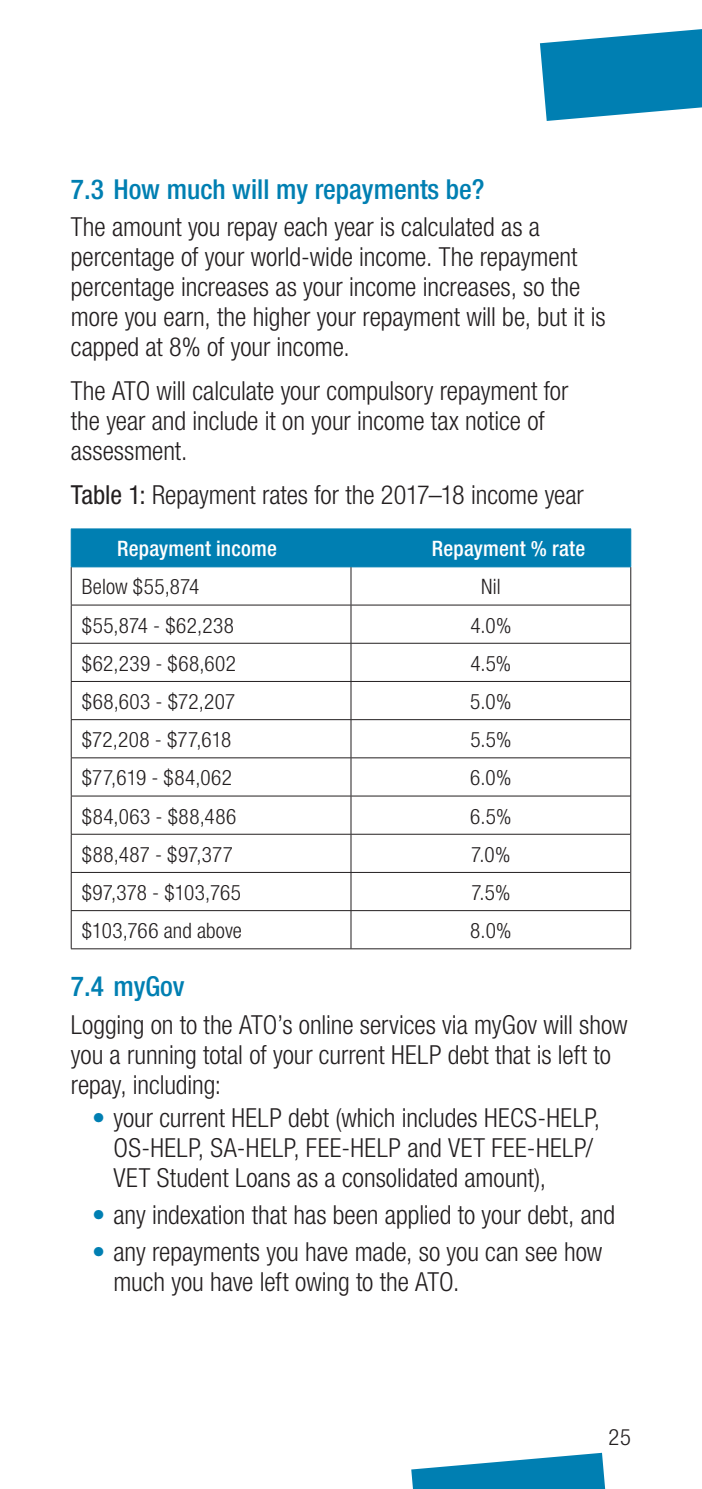
<style>
.page{position:relative;width:702px;height:1489px;background:#fff}
.page>*{position:absolute;margin:0;border:0;box-sizing:border-box;transform-origin:0 0}
.t1{font:500 condensed 27.5px "Helvetica Neue LT";color:#007fb2}
.HELP_Body{font:300 condensed 26.25px/30px "Helvetica Neue LT";color:#231f20}
.HELP_Body_Text_befor{font:300 condensed 26.25px/30px "Helvetica Neue LT";letter-spacing:-.005em;color:#231f20}
.H5_HELP_Table__figur{font:300 condensed 26.25px "Helvetica Neue LT";color:#231f20}
.t2{font:300 condensed 22.5px "Helvetica Neue LT";color:#231f20}
.HELP_Table_body{font:300 condensed 21.25px "Helvetica Neue LT";letter-spacing:.015em;color:#231f20}
.HELP_Table_H1{font:500 condensed 21.25px "Helvetica Neue LT";letter-spacing:.01em;color:#fff}
.s1{font-weight:400}
.s2{color:#007fb2}
</style>
<div class="page">
<svg style="left:540px;top:29px;width:162px;height:92px"></svg>
<svg style="left:411px;top:1452px;width:194px;height:36px"></svg>
<div style="left:72px;top:529px;width:558px;height:37px;background:#007fb2"></div>
<hr style="left:71px;top:529px;width:1px;height:37px;background:#007fb2">
<hr style="left:71px;top:528px;width:280px;height:1px;background:#007fb2">
<hr style="left:71px;top:566px;width:280px;height:1px;background:#007fb2">
<hr style="left:350px;top:529px;width:1px;height:37px;background:#007fb2">
<hr style="left:351px;top:528px;width:280px;height:1px;background:#007fb2">
<hr style="left:630px;top:529px;width:1px;height:37px;background:#007fb2">
<hr style="left:71px;top:567px;width:1px;height:37px;background:#231f20">
<hr style="left:351px;top:566px;width:280px;height:1px;background:#007fb2">
<hr style="left:71px;top:605px;width:1px;height:38px;background:#231f20">
<hr style="left:71px;top:643px;width:1px;height:38px;background:#231f20">
<hr style="left:71px;top:681px;width:1px;height:38px;background:#231f20">
<hr style="left:71px;top:720px;width:1px;height:37px;background:#231f20">
<hr style="left:71px;top:758px;width:1px;height:37px;background:#231f20">
<hr style="left:71px;top:796px;width:1px;height:37px;background:#231f20">
<hr style="left:71px;top:834px;width:1px;height:38px;background:#231f20">
<hr style="left:71px;top:872px;width:1px;height:38px;background:#231f20">
<hr style="left:71px;top:910px;width:1px;height:38px;background:#231f20">
<hr style="left:350px;top:567px;width:1px;height:37px;background:#231f20">
<hr style="left:630px;top:567px;width:1px;height:38px;background:#231f20">
<hr style="left:350px;top:605px;width:1px;height:38px;background:#231f20">
<hr style="left:630px;top:605px;width:1px;height:38px;background:#231f20">
<hr style="left:350px;top:643px;width:1px;height:38px;background:#231f20">
<hr style="left:630px;top:643px;width:1px;height:38px;background:#231f20">
<hr style="left:350px;top:681px;width:1px;height:38px;background:#231f20">
<hr style="left:630px;top:681px;width:1px;height:38px;background:#231f20">
<hr style="left:350px;top:720px;width:1px;height:37px;background:#231f20">
<hr style="left:630px;top:719px;width:1px;height:38px;background:#231f20">
<hr style="left:350px;top:758px;width:1px;height:37px;background:#231f20">
<hr style="left:630px;top:757px;width:1px;height:39px;background:#231f20">
<hr style="left:350px;top:796px;width:1px;height:37px;background:#231f20">
<hr style="left:630px;top:796px;width:1px;height:38px;background:#231f20">
<hr style="left:350px;top:834px;width:1px;height:38px;background:#231f20">
<hr style="left:630px;top:834px;width:1px;height:38px;background:#231f20">
<hr style="left:350px;top:872px;width:1px;height:38px;background:#231f20">
<hr style="left:350px;top:910px;width:1px;height:38px;background:#231f20">
<hr style="left:630px;top:872px;width:1px;height:38px;background:#231f20">
<hr style="left:630px;top:910px;width:1px;height:38px;background:#231f20">
<hr style="left:71px;top:604px;width:280px;height:1px;background:#231f20">
<hr style="left:351px;top:604px;width:279px;height:1px;background:#231f20">
<hr style="left:71px;top:642px;width:280px;height:1px;background:#231f20">
<hr style="left:351px;top:642px;width:279px;height:1px;background:#231f20">
<hr style="left:71px;top:681px;width:280px;height:1px;background:#231f20">
<hr style="left:351px;top:681px;width:279px;height:1px;background:#231f20">
<hr style="left:71px;top:719px;width:280px;height:1px;background:#231f20">
<hr style="left:351px;top:719px;width:279px;height:1px;background:#231f20">
<hr style="left:71px;top:757px;width:280px;height:1px;background:#231f20">
<hr style="left:351px;top:757px;width:279px;height:1px;background:#231f20">
<hr style="left:71px;top:795px;width:280px;height:1px;background:#231f20">
<hr style="left:351px;top:795px;width:279px;height:1px;background:#231f20">
<hr style="left:71px;top:833px;width:280px;height:1px;background:#231f20">
<hr style="left:351px;top:833px;width:279px;height:1px;background:#231f20">
<hr style="left:71px;top:872px;width:280px;height:1px;background:#231f20">
<hr style="left:351px;top:872px;width:279px;height:1px;background:#231f20">
<hr style="left:71px;top:910px;width:280px;height:1px;background:#231f20">
<hr style="left:71px;top:948px;width:280px;height:1px;background:#231f20">
<hr style="left:351px;top:910px;width:279px;height:1px;background:#231f20">
<hr style="left:351px;top:948px;width:280px;height:1px;background:#231f20">
<p class="t1" style="left:71px;top:173px;width:415px">7.3 How much will my repayments be?</p>
<p class="HELP_Body" style="left:71px;top:211px;width:536px">The amount you repay each year is calculated as a percentage of your world-wide income. The repayment percentage increases as your income increases, so the more you earn, the higher your repayment will be, but it is capped at 8% of your income.</p>
<p class="HELP_Body" style="left:71px;top:375px;width:499px">The ATO will calculate your compulsory repayment for the year and include it on your income tax notice of assessment.</p>
<h4 class="H5_HELP_Table__figur" style="left:71px;top:480px;width:514px"><span class="s1">Table 1:</span> Repayment rates for the 2017–18 income year</h4>
<p class="HELP_Table_H1" style="left:117px;top:536px;width:161px">Repayment income</p>
<p class="HELP_Table_H1" style="left:432px;top:536px;width:155px">Repayment % rate</p>
<p class="HELP_Table_body" style="left:82px;top:574px;width:119px">Below $55,874</p>
<p class="HELP_Table_body" style="left:481px;top:574px;width:21px">Nil</p>
<p class="HELP_Table_body" style="left:82px;top:613px;width:154px">$55,874 - $62,238</p>
<p class="HELP_Table_body" style="left:470px;top:613px;width:43px">4.0%</p>
<p class="HELP_Table_body" style="left:82px;top:651px;width:156px">$62,239 - $68,602</p>
<p class="HELP_Table_body" style="left:470px;top:651px;width:42px">4.5%</p>
<p class="HELP_Table_body" style="left:82px;top:689px;width:155px">$68,603 - $72,207</p>
<p class="HELP_Table_body" style="left:470px;top:689px;width:43px">5.0%</p>
<p class="HELP_Table_body" style="left:82px;top:727px;width:151px">$72,208 - $77,618</p>
<p class="HELP_Table_body" style="left:470px;top:727px;width:43px">5.5%</p>
<p class="HELP_Table_body" style="left:82px;top:765px;width:152px">$77,619 - $84,062</p>
<p class="HELP_Table_body" style="left:470px;top:765px;width:43px">6.0%</p>
<p class="HELP_Table_body" style="left:82px;top:803px;width:156px">$84,063 - $88,486</p>
<p class="HELP_Table_body" style="left:470px;top:803px;width:43px">6.5%</p>
<p class="HELP_Table_body" style="left:82px;top:842px;width:153px">$88,487 - $97,377</p>
<p class="HELP_Table_body" style="left:471px;top:842px;width:41px">7.0%</p>
<p class="HELP_Table_body" style="left:82px;top:880px;width:161px">$97,378 - $103,765</p>
<p class="HELP_Table_body" style="left:471px;top:880px;width:41px">7.5%</p>
<p class="HELP_Table_body" style="left:82px;top:918px;width:162px">$103,766 and above</p>
<p class="HELP_Table_body" style="left:470px;top:918px;width:43px">8.0%</p>
<p class="t1" style="left:71px;top:970px;width:115px">7.4 myGov</p>
<p class="HELP_Body_Text_befor" style="left:71px;top:1008px;width:558px">Logging on to the ATO’s online services via myGov will show you a running total of your current HELP debt that is left to repay, including:</p>
<p class="HELP_Body" style="left:113px;top:1102px;width:488px;text-indent:-21px"><span class="s2">•</span> your current HELP debt (which includes HECS-HELP,<br>OS-HELP, SA-HELP, FEE-HELP and VET FEE-HELP/<br>VET Student Loans as a consolidated amount),</p>
<p class="HELP_Body" style="left:92px;top:1199px;width:524px"><span class="s2">•</span> any indexation that has been applied to your debt, and</p>
<p class="HELP_Body" style="left:113px;top:1236px;width:490px;text-indent:-21px"><span class="s2">•</span> any repayments you have made, so you can see how much you have left owing to the ATO.</p>
<p class="t2" style="left:608px;top:1423px;width:24px">25</p>
</div>
